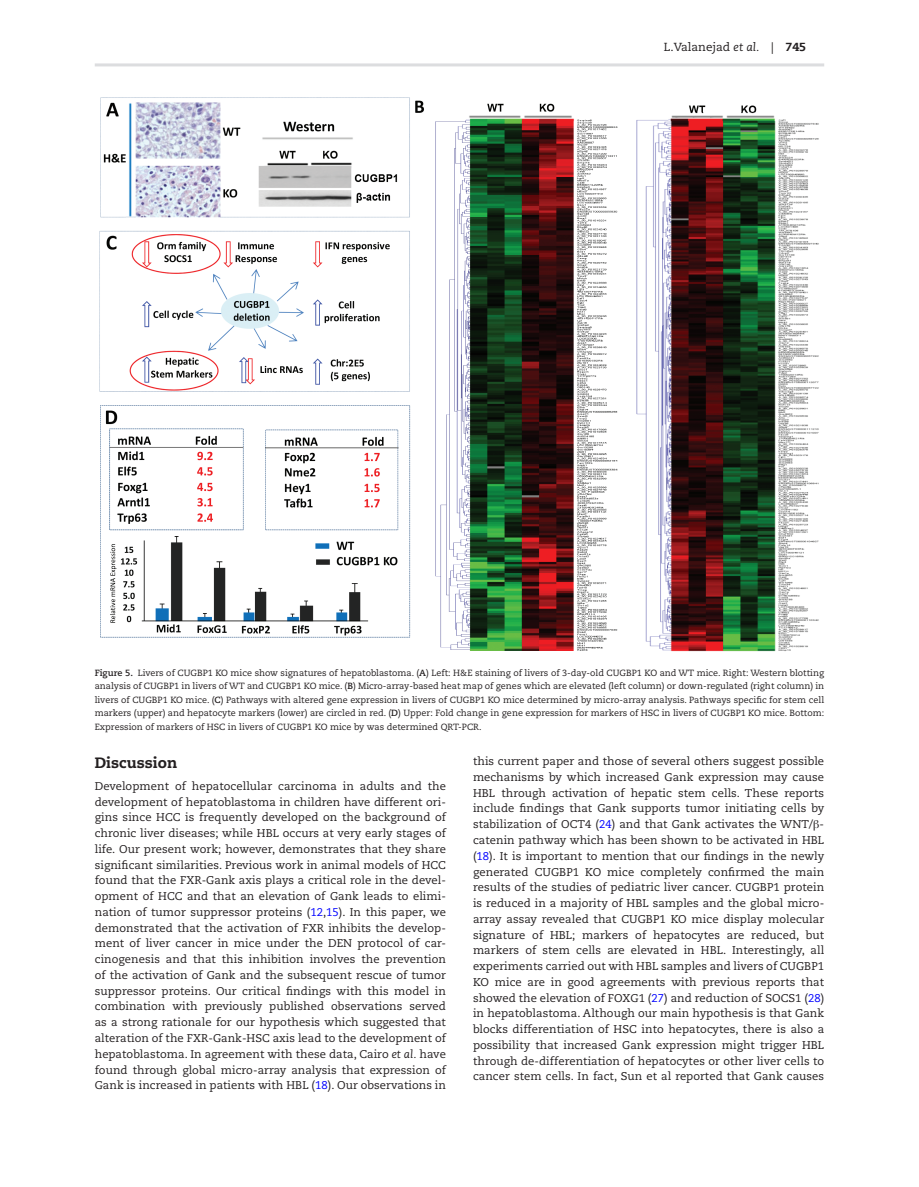
<style>
.page{position:relative;width:919px;height:1187px;background:#fff}
.page>*{position:absolute;margin:0;border:0;box-sizing:border-box;transform-origin:0 0}
.t1{font:800 15px "Caecilia LT Std";color:#231f20}
.t2{font:11.7px "Caecilia LT Std";color:#231f20}
.t3{font:11.25px/15.8px "Caecilia LT Std";letter-spacing:.005em;color:#231f20;text-align:justify}
.t4{font:9px/13.5px "Caecilia LT Std";color:#231f20;text-align:justify}
.s1{font-style:italic}
.s2{font-weight:800}
.s3{font-weight:700}
.s4{color:#00f}
.s5{font-family:"Gandhari Unicode"}
</style>
<div class="page">
<hr style="left:95px;top:63px;width:729px;height:3px;background:#dcdddf">
<img style="left:99px;top:98px;width:720px;height:553px">
<p class="t2" style="left:664px;top:41px;width:144px">L.Valanejad <span class="s1">et al.</span> | <span class="s2">745</span></p>
<p class="t4" style="left:95px;top:665px;width:731px"><span class="s3">Figure 5.</span> Livers of CUGBP1 KO mice show signatures of hepatoblastoma. (<span class="s3">A</span>) Left: H&amp;E staining of livers of 3-day-old CUGBP1 KO and WT mice. Right: Western blotting analysis of CUGBP1 in livers of WT and CUGBP1 KO mice. (<span class="s3">B</span>) Micro-array-based heat map of genes which are elevated (left column) or down-regulated (right column) in livers of CUGBP1 KO mice. (<span class="s3">C</span>) Pathways with altered gene expression in livers of CUGBP1 KO mice determined by micro-array analysis. Pathways specific for stem cell markers (upper) and hepatocyte markers (lower) are circled in red. (<span class="s3">D</span>) Upper: Fold change in gene expression for markers of HSC in livers of CUGBP1 KO mice. Bottom:<br>Expression of markers of HSC in livers of CUGBP1 KO mice by was determined QRT-PCR.</p>
<h1 class="t1" style="left:95px;top:753px;width:84px">Discussion</h1>
<p class="t3" style="left:95px;top:778px;width:353px">Development of hepatocellular carcinoma in adults and the development of hepatoblastoma in children have different ori&shy;gins since HCC is frequently developed on the background of chronic liver diseases; while HBL occurs at very early stages of life. Our present work; however, demonstrates that they share significant similarities. Previous work in animal models of HCC found that the FXR-Gank axis plays a critical role in the devel&shy;opment of HCC and that an elevation of Gank leads to elimi&shy;nation of tumor suppressor proteins (<span class="s4">12</span>,<span class="s4">15</span>). In this paper, we demonstrated that the activation of FXR inhibits the develop&shy;ment of liver cancer in mice under the DEN protocol of car&shy;cinogenesis and that this inhibition involves the prevention of the activation of Gank and the subsequent rescue of tumor suppressor proteins. Our critical findings with this model in combination with previously published observations served as a strong rationale for our hypothesis which suggested that alteration of the FXR-Gank-HSC axis lead to the development of hepatoblastoma. In agreement with these data, Cairo <span class="s1">et al.</span> have found through global micro-array analysis that expression of Gank is increased in patients with HBL (<span class="s4">18</span>). Our observations in</p>
<p class="t3" style="left:473px;top:753px;width:353px">this current paper and those of several others suggest possible mechanisms by which increased Gank expression may cause HBL through activation of hepatic stem cells. These reports include findings that Gank supports tumor initiating cells by stabilization of OCT4 (<span class="s4">24</span>) and that Gank activates the WNT/<span class="s5">β&shy;</span>catenin pathway which has been shown to be activated in HBL (<span class="s4">18</span>). It is important to mention that our findings in the newly generated CUGBP1 KO mice completely confirmed the main results of the studies of pediatric liver cancer. CUGBP1 protein is reduced in a majority of HBL samples and the global micro&shy;array assay revealed that CUGBP1 KO mice display molecular signature of HBL; markers of hepatocytes are reduced, but markers of stem cells are elevated in HBL. Interestingly, all experiments carried out with HBL samples and livers of CUGBP1<br>KO mice are in good agreements with previous reports that showed the elevation of FOXG1 (<span class="s4">27</span>) and reduction of SOCS1 (<span class="s4">28</span>) in hepatoblastoma. Although our main hypothesis is that Gank blocks differentiation of HSC into hepatocytes, there is also a possibility that increased Gank expression might trigger HBL through de-differentiation of hepatocytes or other liver cells to cancer stem cells. In fact, Sun et al reported that Gank causes</p>
</div>
